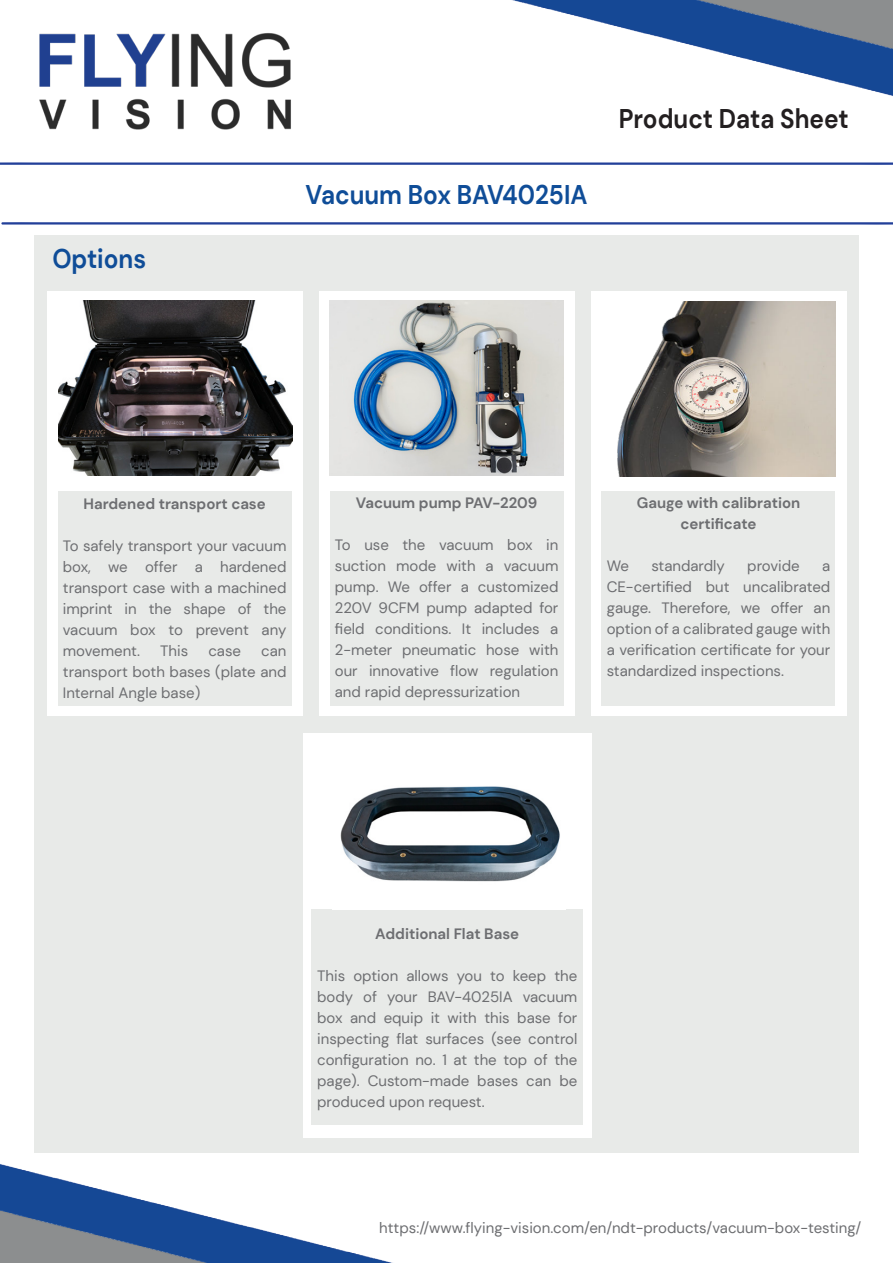
<style>
.page{position:relative;width:893px;height:1263px;background:#fff}
.page>*{position:absolute;margin:0;border:0;box-sizing:border-box;transform-origin:0 0}
.t1{font:700 27px "DM Sans";color:#0f4d98;scale:.9 1}
.t2{font:700 27px "DM Sans";color:#231f20;scale:.9 1}
.t3{font:15px/21px "DM Sans";color:#6d6e71;text-align:justify}
.t4{font:700 15px/21px "DM Sans";color:#6d6e71;text-align:center}
</style>
<div class="page">
<div style="left:35px;top:671px;width:824px;height:481px;background:#e8eae8"></div>
<div style="left:303px;top:733px;width:288px;height:405px;background:#fff"></div>
<div style="left:312px;top:909px;width:271px;height:215px;background:#e8eae8"></div>
<div style="left:34px;top:235px;width:825px;height:491px;background:#e8eae8"></div>
<svg style="left:0;top:162px;width:893px;height:3px;background:#556cb0"></svg>
<svg style="left:1px;top:222px;width:892px;height:3px;background:#566cb0"></svg>
<img style="left:0;top:1142px;width:419px;height:121px">
<img style="left:0;top:1184px;width:411px;height:78px">
<img style="left:39px;top:33px;width:252px;height:97px">
<img style="left:813px;top:76px;width:80px;height:20px">
<div style="left:48px;top:291px;width:255px;height:424px;background:#fff"></div>
<img style="left:512px;top:0;width:381px;height:76px">
<div style="left:319px;top:291px;width:255px;height:424px;background:#fff"></div>
<img style="left:330px;top:300px;width:234px;height:176px">
<div style="left:591px;top:291px;width:255px;height:424px;background:#fff"></div>
<img style="left:617px;top:301px;width:218px;height:176px">
<div style="left:330px;top:491px;width:234px;height:214px;background:#e8eae8"></div>
<div style="left:601px;top:491px;width:234px;height:214px;background:#e8eae8"></div>
<div style="left:58px;top:491px;width:234px;height:214px;background:#e8eae8"></div>
<img style="left:340px;top:786px;width:220px;height:96px">
<img style="left:58px;top:300px;width:234px;height:176px">
<h1 class="t1" style="left:52px;top:242px;width:106px">Options</h1>
<h1 class="t1" style="left:306px;top:184px;width:315px">Vacuum Box BAV4025IA</h1>
<h1 class="t2" style="left:619px;top:109px;width:257px">Product Data Sheet</h1>
<p class="t4" style="left:83px;top:493px;width:184px">Hardened transport case</p>
<p class="t3" style="left:63px;top:536px;width:225px">To safely transport your vacuum box, we offer a hardened transport case with a machined imprint in the shape of the vacuum box to prevent any movement.</p>
<p class="t3" style="left:160px;top:641px;width:30px">This</p>
<p class="t3" style="left:208px;top:641px;width:34px">case</p>
<p class="t3" style="left:63px;top:641px;width:225px;text-indent:198px">can transport both bases (plate and Internal Angle base)</p>
<p class="t4" style="left:356px;top:494px;width:183px">Vacuum pump PAV-2209</p>
<p class="t3" style="left:335px;top:535px;width:225px">To use the vacuum box in suction mode with a vacuum pump. We offer a customized 220V 9CFM pump adapted for field conditions. It includes a 2-meter pneumatic hose with our innovative flow regulation and rapid depressurization</p>
<p class="t4" style="left:637px;top:493px;width:165px">Gauge with calibration certificate</p>
<p class="t3" style="left:607px;top:556px;width:24px">We</p>
<p class="t3" style="left:651px;top:556px;width:75px">standardly</p>
<p class="t3" style="left:747px;top:556px;width:54px">provide</p>
<p class="t3" style="left:607px;top:556px;width:225px;text-indent:215px">a CE-certified but uncalibrated gauge. Therefore, we offer an option of a calibrated gauge with a verification certificate for your standardized inspections.</p>
<p class="t4" style="left:375px;top:923px;width:145px">Additional Flat Base</p>
<p class="t3" style="left:317px;top:966px;width:262px">This option allows you to keep the body of your BAV-4025IA vacuum box and equip it with this base for inspecting flat surfaces (see control configuration no. 1 at the top of the page). Custom-made bases can be produced upon request.</p>
<p class="t3" style="left:379px;top:1217px;width:484px">https://www.flying-vision.com/en/ndt-products/vacuum-box-testing/</p>
</div>
